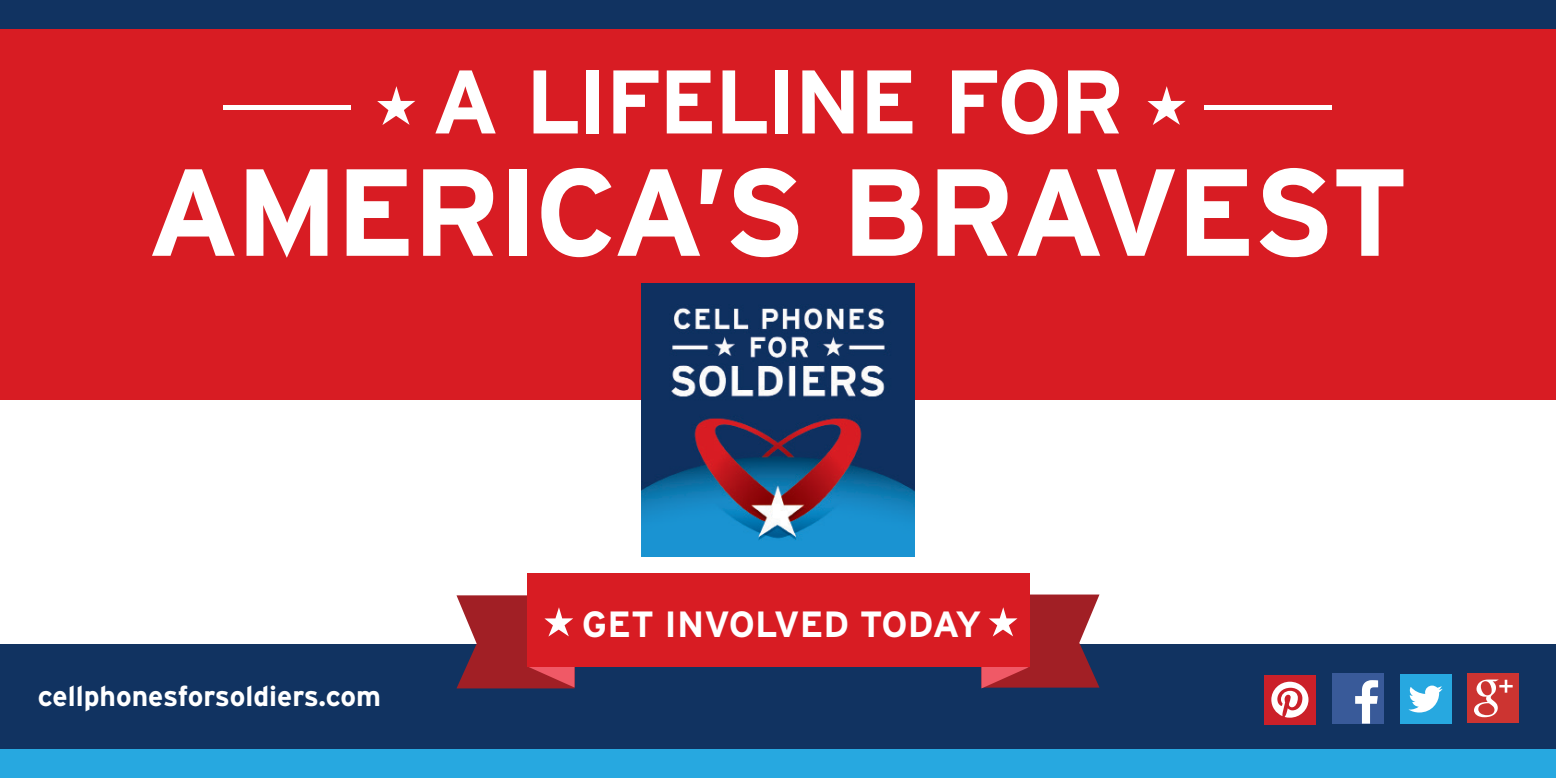
<style>
.page{position:relative;width:1556px;height:778px;background:#fff}
.page>*{position:absolute;margin:0;border:0;box-sizing:border-box;transform-origin:0 0}
.t1{font:700 123.51px "Interstate";letter-spacing:-.03em;color:#fff}
.t2{font:700 90px "Interstate";letter-spacing:-.035em;color:#fff}
.t3{font:700 36.45px "Interstate";color:#fff}
.t4{font:700 28.2px "Interstate";color:#fff}
</style>
<div class="page">
<div style="left:0;top:0;width:1555px;height:400px;background:#d81c23"></div>
<svg style="left:377px;top:86px;width:38px;height:39px"></svg>
<svg style="left:1147px;top:86px;width:38px;height:39px"></svg>
<hr style="left:1204px;top:106px;width:127px;height:4px;background:#fff">
<hr style="left:223px;top:106px;width:127px;height:4px;background:#fff">
<div style="left:0;top:0;width:1555px;height:29px;background:#113361"></div>
<div style="left:0;top:749px;width:1555px;height:29px;background:#27a8e0"></div>
<div style="left:0;top:644px;width:1555px;height:105px;background:#113361"></div>
<div style="left:527px;top:573px;width:502px;height:94px;background:#d81c23"></div>
<svg style="left:456px;top:595px;width:118px;height:93px"></svg>
<svg style="left:981px;top:594px;width:118px;height:94px"></svg>
<div style="left:1264px;top:674px;width:51px;height:50px;background:#cb2029"></div>
<svg style="left:1271px;top:681px;width:37px;height:36px"></svg>
<div style="left:1331px;top:673px;width:52px;height:51px;background:#395a99"></div>
<svg style="left:1355px;top:680px;width:22px;height:43px"></svg>
<div style="left:1399px;top:674px;width:51px;height:50px;background:#27a8e0"></div>
<svg style="left:1408px;top:685px;width:34px;height:27px"></svg>
<div style="left:1467px;top:673px;width:51px;height:50px;background:#cc3431"></div>
<svg style="left:1474px;top:679px;width:38px;height:38px"></svg>
<img style="left:642px;top:283px;width:272px;height:273px">
<p class="t2" style="left:432px;top:52px;width:694px">A LIFELINE FOR</p>
<p class="t1" style="left:147px;top:143px;width:1263px">AMERICA’S BRAVEST</p>
<p class="t4" style="left:38px;top:680px;width:345px">cellphonesforsoldiers.com</p>
<p class="t3" style="left:582px;top:603px;width:401px">GET INVOLVED TODAY</p>
</div>
